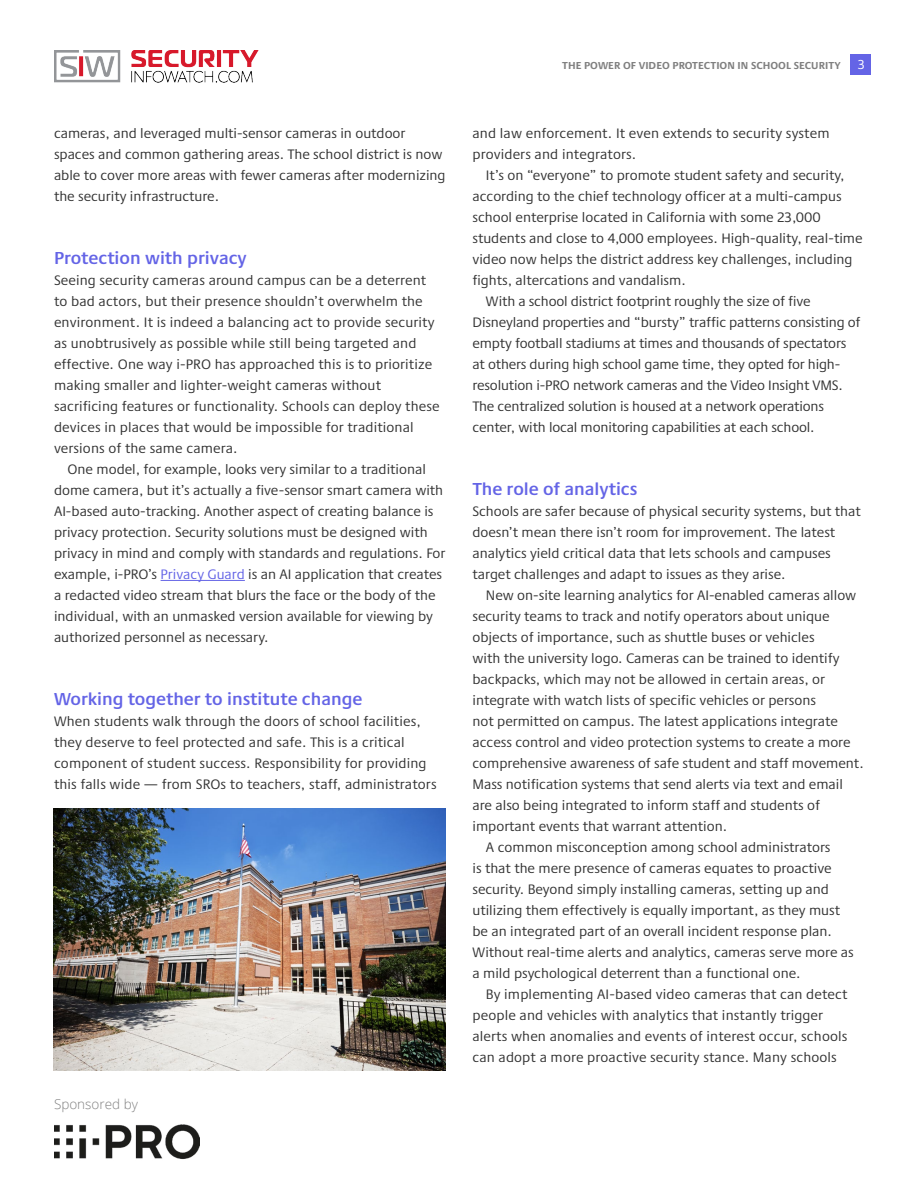
<style>
.page{position:relative;width:918px;height:1188px;background:#fff}
.page>*{position:absolute;margin:0;border:0;box-sizing:border-box;transform-origin:0 0}
.t1{font:600 18px "Praxis Next";color:#6464e6}
.t2{font:14.25px/21px "Praxis Next";color:#333}
.t3{font:300 13.5px "Open Sans";color:#808080}
.t4{font:700 10.5px "Praxis Next";letter-spacing:.005em;color:#808080}
.s1{color:#6464e6}
.s2{font-weight:400;font-size:13.5px;color:#fff}
</style>
<div class="page">
<img style="left:54px;top:50px;width:204px;height:32px">
<div style="left:850px;top:54px;width:21px;height:21px;background:#6464e6"></div>
<img style="left:54px;top:1124px;width:145px;height:35px">
<hr style="left:161px;top:580px;width:84px;height:1px;background:#6464e6">
<img style="left:54px;top:809px;width:392px;height:261px">
<p class="t2" style="left:54px;top:122px;width:393px">cameras, and leveraged multi-sensor cameras in outdoor spaces and common gathering areas. The school district is now able to cover more areas with fewer cameras after modernizing the security infrastructure.</p>
<p class="t1" style="left:54px;top:244px;width:194px">Protection with privacy</p>
<p class="t2" style="left:54px;top:269px;width:387px">Seeing security cameras around campus can be a deterrent to bad actors, but their presence shouldn’t overwhelm the environment. It is indeed a balancing act to provide security as unobtrusively as possible while still being targeted and effective. One way i-PRO has approached this is to prioritize making smaller and lighter-weight cameras without sacrificing features or functionality. Schools can deploy these devices in places that would be impossible for traditional versions of the same camera.</p>
<p class="t2" style="left:54px;top:458px;width:393px;text-indent:13px">One model, for example, looks very similar to a traditional dome camera, but it’s actually a five-sensor smart camera with AI-based auto-tracking. Another aspect of creating balance is privacy protection. Security solutions must be designed with privacy in mind and comply with standards and regulations. For example, i-PRO’s <span class="s1">Privacy Guard</span> is an AI application that creates a redacted video stream that blurs the face or the body of the individual, with an unmasked version available for viewing by authorized personnel as necessary.</p>
<p class="t1" style="left:54px;top:685px;width:310px">Working together to institute change</p>
<p class="t2" style="left:54px;top:710px;width:384px">When students walk through the doors of school facilities, they deserve to feel protected and safe. This is a critical component of student success. Responsibility for providing this falls wide — from SROs to teachers, staff, administrators</p>
<p class="t3" style="left:54px;top:1094px;width:85px">Sponsored by</p>
<p class="t4" style="left:562px;top:57px;width:304px">THE POWER OF VIDEO PROTECTION IN SCHOOL SECURITY <span class="s2">3</span></p>
<p class="t2" style="left:472px;top:122px;width:359px">and law enforcement. It even extends to security system providers and integrators.</p>
<p class="t2" style="left:486px;top:164px;width:360px">It’s on “everyone” to promote student safety and security,</p>
<p class="t2" style="left:472px;top:185px;width:371px">according to the chief technology officer at a multi-campus</p>
<p class="t2" style="left:472px;top:206px;width:350px">school enterprise located in California with some 23,000</p>
<p class="t2" style="left:472px;top:227px;width:392px">students and close to 4,000 employees. High-quality, real-time</p>
<p class="t2" style="left:472px;top:248px;width:382px">video now helps the district address key challenges, including</p>
<p class="t2" style="left:472px;top:269px;width:215px">fights, altercations and vandalism.</p>
<p class="t2" style="left:486px;top:290px;width:326px">With a school district footprint roughly the size of five</p>
<p class="t2" style="left:472px;top:311px;width:389px">Disneyland properties and “bursty” traffic patterns consisting of</p>
<p class="t2" style="left:472px;top:332px;width:375px">empty football stadiums at times and thousands of spectators</p>
<p class="t2" style="left:472px;top:353px;width:369px">at others during high school game time, they opted for high-</p>
<p class="t2" style="left:472px;top:374px;width:372px">resolution i-PRO network cameras and the Video Insight VMS.</p>
<p class="t2" style="left:472px;top:395px;width:353px">The centralized solution is housed at a network operations</p>
<p class="t2" style="left:472px;top:416px;width:344px">center, with local monitoring capabilities at each school.</p>
<p class="t1" style="left:472px;top:475px;width:167px">The role of analytics</p>
<p class="t2" style="left:472px;top:500px;width:390px">Schools are safer because of physical security systems, but that doesn’t mean there isn’t room for improvement. The latest analytics yield critical data that lets schools and campuses target challenges and adapt to issues as they arise.</p>
<p class="t2" style="left:486px;top:584px;width:372px">New on-site learning analytics for AI-enabled cameras allow</p>
<p class="t2" style="left:472px;top:605px;width:359px">security teams to track and notify operators about unique</p>
<p class="t2" style="left:472px;top:626px;width:344px">objects of importance, such as shuttle buses or vehicles</p>
<p class="t2" style="left:472px;top:647px;width:369px">with the university logo. Cameras can be trained to identify</p>
<p class="t2" style="left:472px;top:668px;width:354px">backpacks, which may not be allowed in certain areas, or</p>
<p class="t2" style="left:472px;top:689px;width:345px">integrate with watch lists of specific vehicles or persons</p>
<p class="t2" style="left:472px;top:710px;width:367px">not permitted on campus. The latest applications integrate</p>
<p class="t2" style="left:472px;top:731px;width:380px">access control and video protection systems to create a more</p>
<p class="t2" style="left:472px;top:752px;width:393px">comprehensive awareness of safe student and staff movement.</p>
<p class="t2" style="left:472px;top:773px;width:372px">Mass notification systems that send alerts via text and email</p>
<p class="t2" style="left:472px;top:794px;width:349px">are also being integrated to inform staff and students of</p>
<p class="t2" style="left:472px;top:815px;width:256px">important events that warrant attention.</p>
<p class="t2" style="left:486px;top:836px;width:346px">A common misconception among school administrators</p>
<p class="t2" style="left:472px;top:857px;width:361px">is that the mere presence of cameras equates to proactive</p>
<p class="t2" style="left:472px;top:878px;width:358px">security. Beyond simply installing cameras, setting up and</p>
<p class="t2" style="left:472px;top:899px;width:369px">utilizing them effectively is equally important, as they must</p>
<p class="t2" style="left:472px;top:920px;width:361px">be an integrated part of an overall incident response plan.</p>
<p class="t2" style="left:472px;top:941px;width:383px">Without real-time alerts and analytics, cameras serve more as</p>
<p class="t2" style="left:472px;top:962px;width:330px">a mild psychological deterrent than a functional one.</p>
<p class="t2" style="left:486px;top:983px;width:363px">By implementing AI-based video cameras that can detect</p>
<p class="t2" style="left:472px;top:1004px;width:352px">people and vehicles with analytics that instantly trigger</p>
<p class="t2" style="left:472px;top:1025px;width:376px">alerts when anomalies and events of interest occur, schools</p>
<p class="t2" style="left:472px;top:1046px;width:366px">can adopt a more proactive security stance. Many schools</p>
</div>
